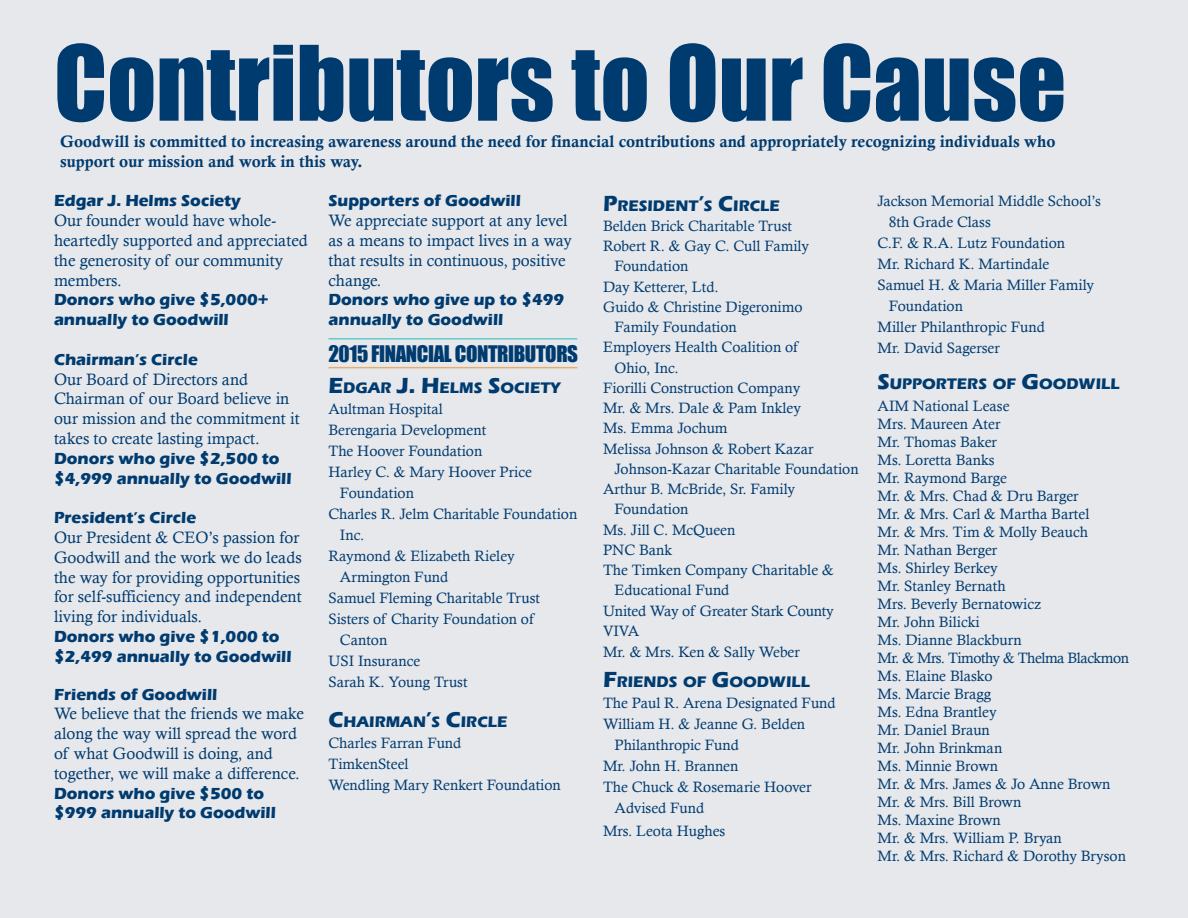
<style>
.page{position:relative;width:1188px;height:918px;background:#e7e8eb}
.page>*{position:absolute;margin:0;border:0;box-sizing:border-box;transform-origin:0 0}
.t1{font:96px "Impact";color:#003b70}
.t2{font:21px "Impact";letter-spacing:-.02em;color:#003b70}
.t3{font:16.5px/19.8px "Calisto";color:#003b70}
.t4{font:700 16.5px/19.8px "Eras ITC";color:#003b70}
.t5{font:16.5px/19.8px "Calis MT Bol";color:#003b70}
.t6{font:700 15.75px "Eras ITC";color:#003b70}
.t7{font:15px/18px "Calisto";color:#003b70}
.s1{font-size:22.5px}
</style>
<div class="page">
<hr style="left:329px;top:338px;width:248px;height:2px;background:#65cbc9">
<hr style="left:329px;top:367px;width:248px;height:1px;background:#e5ae6c">
<h1 class="t1" style="left:54px;top:9px;width:1014px">Contributors to Our Cause</h1>
<p class="t5" style="left:60px;top:131px;width:997px">Goodwill is committed to increasing awareness around the need for financial contributions and appropriately recognizing individuals who support our mission and work in this way.</p>
<p class="t4" style="left:54px;top:191px;width:189px">Edgar J. Helms Society</p>
<p class="t3" style="left:54px;top:210px;width:255px">Our founder would have whole&shy;heartedly supported and appreciated the generosity of our community members.</p>
<p class="t4" style="left:54px;top:290px;width:216px">Donors who give $5,000+ annually to Goodwill</p>
<p class="t4" style="left:54px;top:349px;width:145px">Chairman’s Circle</p>
<p class="t3" style="left:54px;top:369px;width:247px">Our Board of Directors and<br>Chairman of our Board believe in our mission and the commitment it takes to create lasting impact.</p>
<p class="t4" style="left:54px;top:448px;width:239px">Donors who give $2,500 to $4,999 annually to Goodwill</p>
<p class="t4" style="left:54px;top:508px;width:144px">President’s Circle</p>
<p class="t3" style="left:54px;top:527px;width:249px">Our President &amp; CEO’s passion for Goodwill and the work we do leads the way for providing opportunities for self-sufficiency and independent living for individuals.</p>
<p class="t4" style="left:54px;top:627px;width:239px">Donors who give $1,000 to $2,499 annually to Goodwill</p>
<p class="t4" style="left:54px;top:684px;width:165px">Friends of Goodwill</p>
<p class="t3" style="left:54px;top:704px;width:252px">We believe that the friends we make along the way will spread the word of what Goodwill is doing, and together, we will make a difference.</p>
<p class="t4" style="left:54px;top:783px;width:223px">Donors who give $500 to $999 annually to Goodwill</p>
<p class="t4" style="left:328px;top:191px;width:194px">Supporters of Goodwill</p>
<p class="t3" style="left:328px;top:210px;width:245px">We appreciate support at any level as a means to impact lives in a way that results in continuous, positive change.</p>
<p class="t4" style="left:328px;top:290px;width:237px">Donors who give up to $499 annually to Goodwill</p>
<h2 class="t2" style="left:328px;top:338px;width:251px">2015 FINANCIAL CONTRIBUTORS</h2>
<p class="t6" style="left:328px;top:379px;width:234px"><span class="s1">E</span>DGAR <span class="s1">J. H</span>ELMS <span class="s1">S</span>OCIETY</p>
<p class="t7" style="left:328px;top:400px;width:116px">Aultman Hospital</p>
<p class="t7" style="left:328px;top:421px;width:159px">Berengaria Development</p>
<p class="t7" style="left:328px;top:442px;width:155px">The Hoover Foundation</p>
<p class="t7" style="left:328px;top:463px;width:205px">Harley C. &amp; Mary Hoover Price</p>
<p class="t7" style="left:340px;top:484px;width:76px">Foundation</p>
<p class="t7" style="left:328px;top:505px;width:250px">Charles R. Jelm Charitable Foundation</p>
<p class="t7" style="left:340px;top:526px;width:26px">Inc.</p>
<p class="t7" style="left:328px;top:547px;width:188px">Raymond &amp; Elizabeth Rieley</p>
<p class="t7" style="left:340px;top:568px;width:110px">Armington Fund</p>
<p class="t7" style="left:328px;top:589px;width:213px">Samuel Fleming Charitable Trust</p>
<p class="t7" style="left:328px;top:610px;width:207px">Sisters of Charity Foundation of</p>
<p class="t7" style="left:340px;top:631px;width:49px">Canton</p>
<p class="t7" style="left:328px;top:652px;width:93px">USI Insurance</p>
<p class="t7" style="left:328px;top:673px;width:141px">Sarah K. Young Trust</p>
<p class="t6" style="left:328px;top:713px;width:181px"><span class="s1">C</span>HAIRMAN<span class="s1">’</span>S <span class="s1">C</span>IRCLE</p>
<p class="t7" style="left:328px;top:732px;width:234px;line-height:21px">Charles Farran Fund<br>TimkenSteel<br>Wendling Mary Renkert Foundation</p>
<p class="t6" style="left:603px;top:196px;width:178px"><span class="s1">P</span>RESIDENT<span class="s1">’</span>S <span class="s1">C</span>IRCLE</p>
<p class="t7" style="left:603px;top:217px;width:190px">Belden Brick Charitable Trust</p>
<p class="t7" style="left:603px;top:237px;width:208px">Robert R. &amp; Gay C. Cull Family</p>
<p class="t7" style="left:614px;top:257px;width:76px">Foundation</p>
<p class="t7" style="left:603px;top:277px;width:117px">Day Ketterer, Ltd.</p>
<p class="t7" style="left:603px;top:298px;width:201px">Guido &amp; Christine Digeronimo</p>
<p class="t7" style="left:614px;top:318px;width:124px">Family Foundation</p>
<p class="t7" style="left:603px;top:338px;width:196px">Employers Health Coalition of</p>
<p class="t7" style="left:614px;top:358px;width:66px">Ohio, Inc.</p>
<p class="t7" style="left:603px;top:379px;width:199px">Fiorilli Construction Company</p>
<p class="t7" style="left:603px;top:399px;width:200px">Mr. &amp; Mrs. Dale &amp; Pam Inkley</p>
<p class="t7" style="left:603px;top:419px;width:126px">Ms. Emma Jochum</p>
<p class="t7" style="left:603px;top:439px;width:212px">Melissa Johnson &amp; Robert Kazar</p>
<p class="t7" style="left:614px;top:460px;width:246px">Johnson-Kazar Charitable Foundation</p>
<p class="t7" style="left:603px;top:480px;width:194px">Arthur B. McBride, Sr. Family</p>
<p class="t7" style="left:614px;top:500px;width:76px">Foundation</p>
<p class="t7" style="left:603px;top:520px;width:134px">Ms. Jill C. McQueen</p>
<p class="t7" style="left:603px;top:541px;width:70px">PNC Bank</p>
<p class="t7" style="left:603px;top:561px;width:232px">The Timken Company Charitable &amp;</p>
<p class="t7" style="left:614px;top:581px;width:116px">Educational Fund</p>
<p class="t7" style="left:603px;top:601px;width:232px">United Way of Greater Stark County</p>
<p class="t7" style="left:603px;top:622px;width:38px">VIVA</p>
<p class="t7" style="left:603px;top:643px;width:198px">Mr. &amp; Mrs. Ken &amp; Sally Weber</p>
<p class="t6" style="left:603px;top:673px;width:208px"><span class="s1">F</span>RIENDS OF <span class="s1">G</span>OODWILL</p>
<p class="t7" style="left:603px;top:694px;width:234px">The Paul R. Arena Designated Fund</p>
<p class="t7" style="left:603px;top:715px;width:204px">William H. &amp; Jeanne G. Belden</p>
<p class="t7" style="left:614px;top:736px;width:126px">Philanthropic Fund</p>
<p class="t7" style="left:603px;top:757px;width:137px">Mr. John H. Brannen</p>
<p class="t7" style="left:603px;top:778px;width:210px">The Chuck &amp; Rosemarie Hoover</p>
<p class="t7" style="left:614px;top:799px;width:91px">Advised Fund</p>
<p class="t7" style="left:603px;top:821px;width:124px">Mrs. Leota Hughes</p>
<p class="t7" style="left:878px;top:192px;width:225px">Jackson Memorial Middle School’s</p>
<p class="t7" style="left:889px;top:213px;width:103px">8th Grade Class</p>
<p class="t7" style="left:878px;top:234px;width:189px">C.F. &amp; R.A. Lutz Foundation</p>
<p class="t7" style="left:878px;top:255px;width:173px">Mr. Richard K. Martindale</p>
<p class="t7" style="left:878px;top:276px;width:218px">Samuel H. &amp; Maria Miller Family</p>
<p class="t7" style="left:889px;top:297px;width:76px">Foundation</p>
<p class="t7" style="left:878px;top:318px;width:169px">Miller Philanthropic Fund</p>
<p class="t7" style="left:878px;top:339px;width:124px">Mr. David Sagerser</p>
<p class="t6" style="left:878px;top:375px;width:244px"><span class="s1">S</span>UPPORTERS OF <span class="s1">G</span>OODWILL</p>
<p class="t7" style="left:878px;top:397px;width:253px">AIM National Lease<br>Mrs. Maureen Ater<br>Mr. Thomas Baker<br>Ms. Loretta Banks<br>Mr. Raymond Barge<br>Mr. &amp; Mrs. Chad &amp; Dru Barger<br>Mr. &amp; Mrs. Carl &amp; Martha Bartel<br>Mr. &amp; Mrs. Tim &amp; Molly Beauch<br>Mr. Nathan Berger<br>Ms. Shirley Berkey<br>Mr. Stanley Bernath<br>Mrs. Beverly Bernatowicz<br>Mr. John Bilicki<br>Ms. Dianne Blackburn<br>Mr. &amp; Mrs. Timothy &amp; Thelma Blackmon<br>Ms. Elaine Blasko<br>Ms. Marcie Bragg<br>Ms. Edna Brantley<br>Mr. Daniel Braun<br>Mr. John Brinkman<br>Ms. Minnie Brown<br>Mr. &amp; Mrs. James &amp; Jo Anne Brown<br>Mr. &amp; Mrs. Bill Brown<br>Ms. Maxine Brown<br>Mr. &amp; Mrs. William P. Bryan<br>Mr. &amp; Mrs. Richard &amp; Dorothy Bryson</p>
</div>
